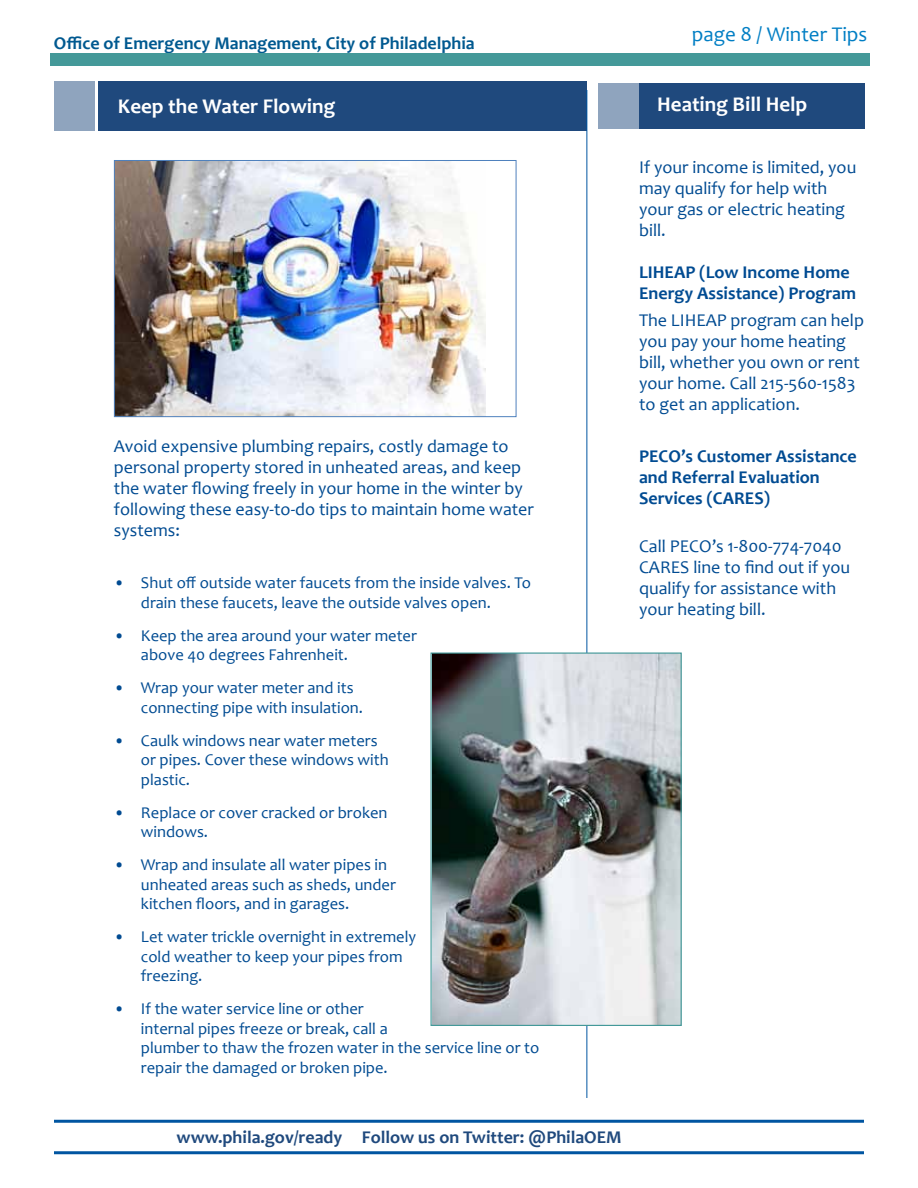
<style>
.page{position:relative;width:918px;height:1188px;background:#fff}
.page>*{position:absolute;margin:0;border:0;box-sizing:border-box;transform-origin:0 0}
.t1{font:700 21px "Candara";color:#fff}
.t2{font:21px "Candara";color:#007ec4}
.t3{font:18px/21px "Candara";color:#004b92}
.t4{font:700 18px/21px "Candara";color:#004b92}
.t5{font:700 18px "Candara";color:#1f497d}
.t6{font:700 18px "Candara";color:#005990}
.t7{font:16.5px/19.5px "Candara";color:#004b92}
</style>
<div class="page">
<hr style="left:54px;top:1120px;width:810px;height:3px;background:#0055a1">
<hr style="left:54px;top:1151px;width:810px;height:3px;background:#0055a1">
<div style="left:50px;top:53px;width:820px;height:12px;background:#499"></div>
<div style="left:98px;top:81px;width:488px;height:50px;background:#1f497d"></div>
<div style="left:54px;top:81px;width:40px;height:50px;background:#8fa4be"></div>
<img style="left:116px;top:162px;width:370px;height:253px">
<div style="left:114px;top:160px;width:402px;height:257px;border:1px solid #4f81bd"></div>
<div style="left:599px;top:83px;width:265px;height:45px;background:#1f497d"></div>
<div style="left:599px;top:83px;width:40px;height:45px;background:#8fa4be"></div>
<hr style="left:586px;top:90px;width:1px;height:1008px;background:#0055a1">
<img style="left:433px;top:654px;width:247px;height:370px">
<div style="left:431px;top:652px;width:251px;height:374px;border:1px solid #499"></div>
<p class="t6" style="left:54px;top:32px;width:422px">Office of Emergency Management, City of Philadelphia</p>
<p class="t2" style="left:692px;top:22px;width:177px">page 8 / Winter Tips</p>
<p class="t1" style="left:118px;top:93px;width:219px">Keep the Water Flowing</p>
<p class="t1" style="left:657px;top:92px;width:152px">Heating Bill Help</p>
<p class="t3" style="left:114px;top:435px;width:421px">Avoid expensive plumbing repairs, costly damage to personal property stored in unheated areas, and keep the water flowing freely in your home in the winter by following these easy-to-do tips to maintain home water systems:</p>
<p class="t7" style="left:141px;top:573px;width:392px;text-indent:-27px">• Shut off outside water faucets from the inside valves. To drain these faucets, leave the outside valves open.</p>
<p class="t7" style="left:141px;top:626px;width:277px;text-indent:-27px">• Keep the area around your water meter above 40 degrees Fahrenheit.</p>
<p class="t7" style="left:141px;top:678px;width:224px;text-indent:-27px">• Wrap your water meter and its connecting pipe with insulation.</p>
<p class="t7" style="left:141px;top:731px;width:249px;text-indent:-27px">• Caulk windows near water meters or pipes. Cover these windows with plastic.</p>
<p class="t7" style="left:141px;top:803px;width:248px;text-indent:-27px">• Replace or cover cracked or broken windows.</p>
<p class="t7" style="left:141px;top:855px;width:256px;text-indent:-27px">• Wrap and insulate all water pipes in unheated areas such as sheds, under kitchen floors, and in garages.</p>
<p class="t7" style="left:141px;top:927px;width:277px;text-indent:-27px">• Let water trickle overnight in extremely cold weather to keep your pipes from freezing.</p>
<p class="t7" style="left:141px;top:999px;width:400px;text-indent:-27px">• If the water service line or other<br>internal pipes freeze or break, call a<br>plumber to thaw the frozen water in the service line or to repair the damaged or broken pipe.</p>
<p class="t3" style="left:639px;top:157px;width:219px">If your income is limited, you may qualify for help with your gas or electric heating bill.</p>
<p class="t4" style="left:639px;top:262px;width:219px">LIHEAP (Low Income Home<br>Energy Assistance) Program</p>
<p class="t3" style="left:639px;top:309px;width:226px">The LIHEAP program can help you pay your home heating bill, whether you own or rent your home. Call 215-560-1583 to get an application.</p>
<p class="t4" style="left:639px;top:446px;width:219px">PECO’s Customer Assistance and Referral Evaluation<br>Services (CARES)</p>
<p class="t3" style="left:639px;top:535px;width:213px">Call PECO’s 1-800-774-7040<br>CARES line to find out if you qualify for assistance with your heating bill.</p>
<p class="t5" style="left:177px;top:1126px;width:447px">www.phila.gov/ready Follow us on Twitter: @PhilaOEM</p>
</div>
